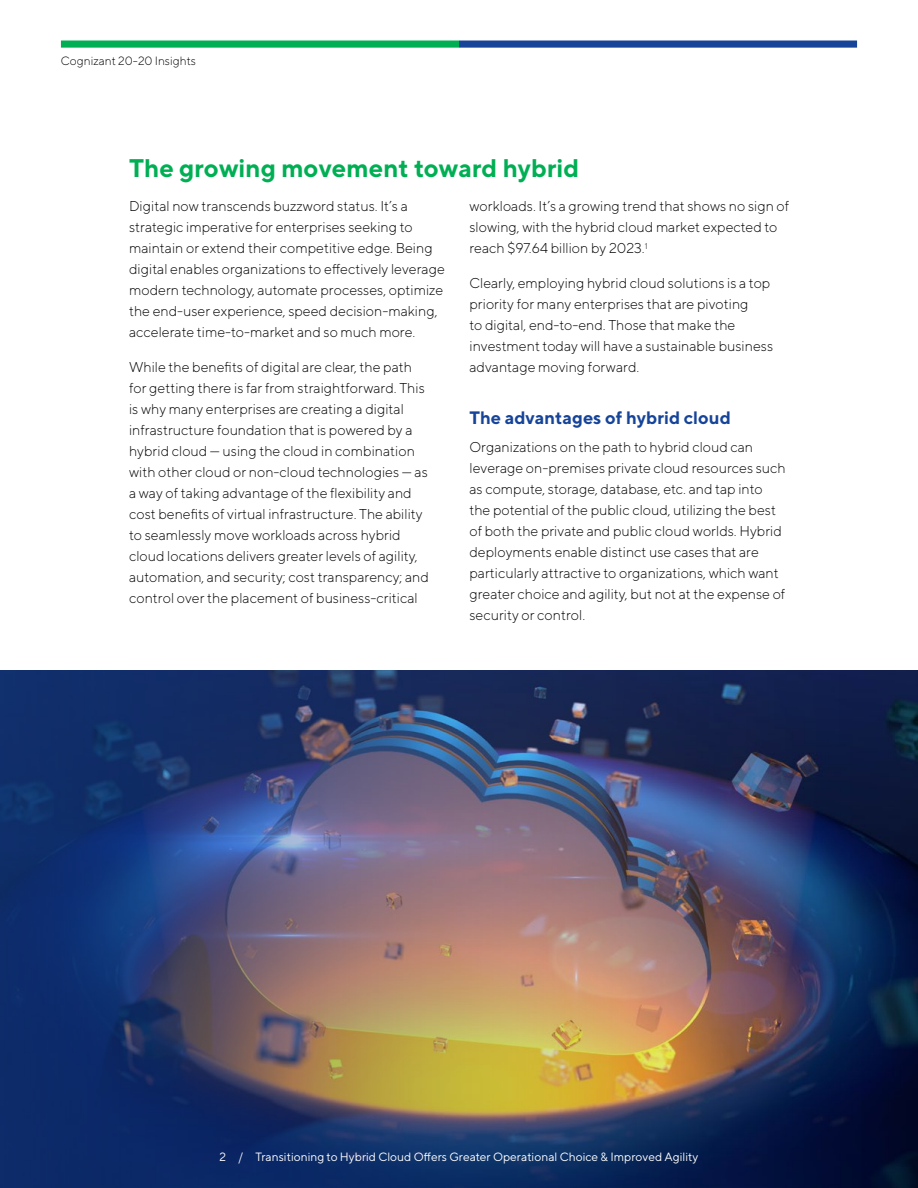
<style>
.page{position:relative;width:918px;height:1188px;background:#fff}
.page>*{position:absolute;margin:0;border:0;box-sizing:border-box;transform-origin:0 0}
.Heading_1_-_17_19{font:700 25.5px "TT Norms";color:#00af54}
.Heading_2_-_12_14{font:700 18px "TT Norms";color:#164499}
.Body_9_5_14{font:300 14.25px/21px "TT Norms";color:#000}
.Folio_Centered_8_10{font:12px "TT Norms";color:#fff}
.Running_header_left{font:300 12px "TT Norms";color:#000}
</style>
<div class="page">
<img style="left:0;top:671px;width:918px;height:517px">
<div style="left:459px;top:40px;width:398px;height:8px;background:#164499"></div>
<div style="left:61px;top:40px;width:398px;height:8px;background:#00af54"></div>
<p class="Running_header_left" style="left:61px;top:53px;width:137px">Cognizant 20-20 Insights</p>
<p class="Heading_1_-_17_19" style="left:129px;top:152px;width:452px">The growing movement toward hybrid</p>
<p class="Body_9_5_14" style="left:129px;top:195px;width:317px">Digital now transcends buzzword status. It’s a strategic imperative for enterprises seeking to maintain or extend their competitive edge. Being digital enables organizations to effectively leverage modern technology, automate processes, optimize the end‑user experience, speed decision‑making, accelerate time-to-market and so much more.</p>
<p class="Body_9_5_14" style="left:129px;top:356px;width:301px">While the benefits of digital are clear, the path for getting there is far from straightforward. This is why many enterprises are creating a digital infrastructure foundation that is powered by a hybrid cloud — using the cloud in combination with other cloud or non-cloud technologies — as a way of taking advantage of the flexibility and cost benefits of virtual infrastructure. The ability to seamlessly move workloads across hybrid cloud locations delivers greater levels of agility, automation, and security; cost transparency; and control over the placement of business‑critical</p>
<p class="Body_9_5_14" style="left:469px;top:195px;width:321px">workloads. It’s a growing trend that shows no sign of slowing, with the hybrid cloud market expected to reach $97.64 billion by 2023.<sup>1</sup></p>
<p class="Body_9_5_14" style="left:469px;top:272px;width:305px">Clearly, employing hybrid cloud solutions is a top priority for many enterprises that are pivoting<br>to digital, end-to-end. Those that make the investment today will have a sustainable business advantage moving forward.</p>
<p class="Heading_2_-_12_14" style="left:469px;top:407px;width:263px">The advantages of hybrid cloud</p>
<p class="Body_9_5_14" style="left:469px;top:436px;width:318px">Organizations on the path to hybrid cloud can leverage on‑premises private cloud resources such as compute, storage, database, etc. and tap into the potential of the public cloud, utilizing the best of both the private and public cloud worlds. Hybrid deployments enable distinct use cases that are particularly attractive to organizations, which want greater choice and agility, but not at the expense of security or control.</p>
<p class="Folio_Centered_8_10" style="left:220px;top:1149px;width:480px">2 / Transitioning to Hybrid Cloud Offers Greater Operational Choice &amp; Improved Agility</p>
</div>
